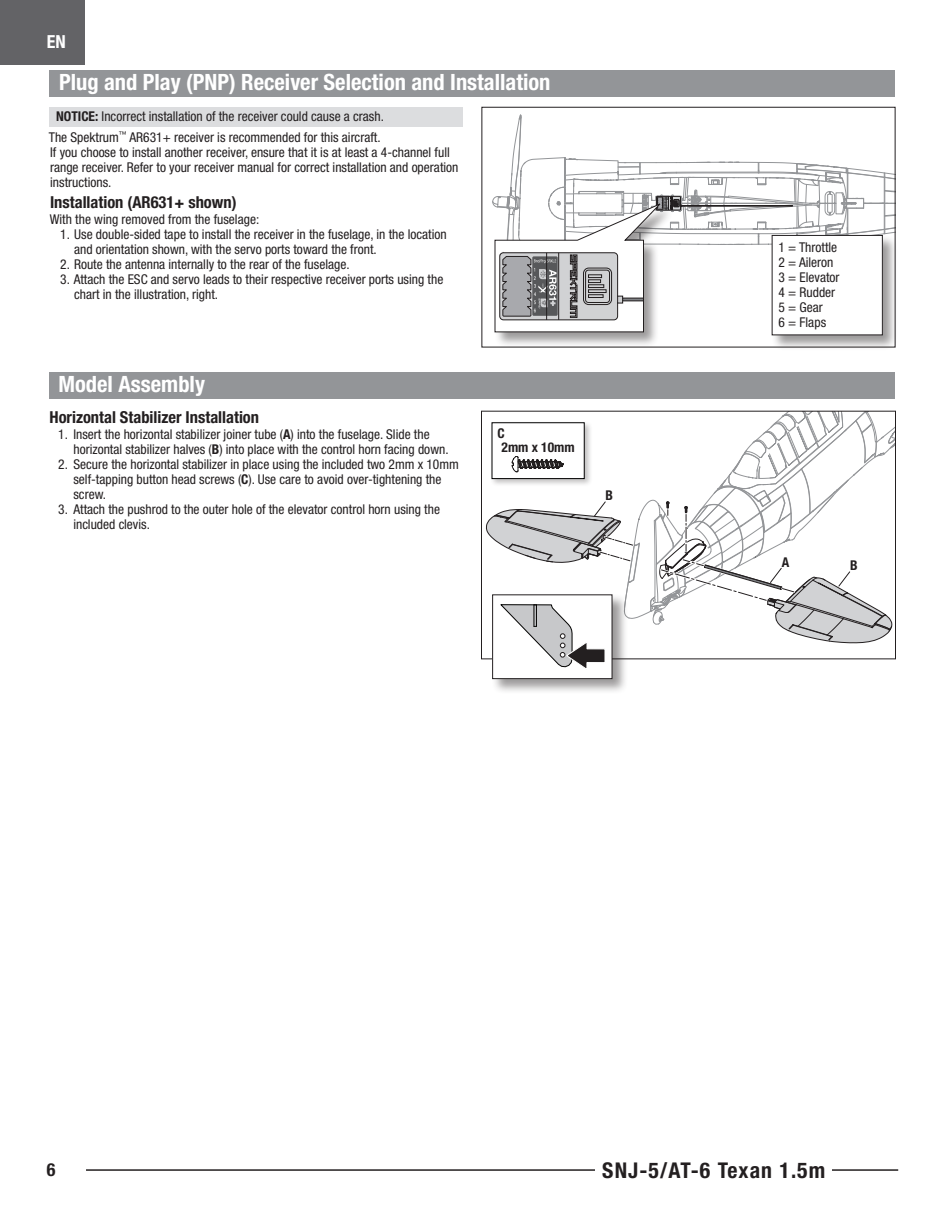
<style>
.page{position:relative;width:945px;height:1215px;background:#fff}
.page>*{position:absolute;margin:0;border:0;box-sizing:border-box;transform-origin:0 0}
.EFL_Main_Header{font:700 condensed 22.5px "Helvetica Neue LT Std";color:#fff}
.t1{font:700 condensed 21.75px "Helvetica Neue LT Std";letter-spacing:.05em;color:#231f20}
.t2{font:700 condensed 18px "Helvetica Neue LT Std";color:#fff}
.t3{font:700 condensed 18px "Helvetica Neue LT Std";color:#231f20}
.EFL_Sub-header{font:700 condensed 16.5px "Helvetica Neue LT Std";color:#231f20}
.EFL_Body_Text{font:condensed 13.5px/15px "Helvetica Neue LT Std";color:#231f20}
.EFL_Notice{font:condensed 13.5px "Helvetica Neue LT Std";color:#231f20}
.Body_Text{font:700 condensed 13.5px "Helvetica Neue LT Std";color:#231f20}
.s1{font-weight:700}
</style>
<div class="page">
<div style="left:50px;top:107px;width:413px;height:19px;background:#dcdddf"></div>
<div style="left:0;top:0;width:85px;height:64px;background:#636366"></div>
<hr style="left:86px;top:1169px;width:812px;height:2px;background:#231f20">
<div style="left:595px;top:1161px;width:236px;height:18px;background:#fff"></div>
<div style="left:50px;top:372px;width:846px;height:27px;background:#939598"></div>
<svg style="left:481px;top:106px;width:4px;height:554px"></svg>
<div style="left:50px;top:70px;width:846px;height:27px;background:#939598"></div>
<svg style="left:485px;top:70px;width:411px;height:621px"></svg>
<h3 class="t2" style="left:47px;top:31px;width:20px">EN</h3>
<p class="EFL_Main_Header" style="left:59px;top:69px;width:493px">Plug and Play (PNP) Receiver Selection and Installation</p>
<p class="EFL_Notice" style="left:56px;top:108px;width:329px"><span class="s1">NOTICE:</span> Incorrect installation of the receiver could cause a crash.</p>
<p class="EFL_Body_Text" style="left:49px;top:130px;width:333px">The Spektrum<sup>™</sup> AR631+ receiver is recommended for this aircraft.</p>
<p class="EFL_Body_Text" style="left:50px;top:145px;width:410px">If you choose to install another receiver, ensure that it is at least a 4-channel full range receiver. Refer to your receiver manual for correct installation and operation instructions.</p>
<p class="EFL_Sub-header" style="left:50px;top:192px;width:188px">Installation (AR631+ shown)</p>
<p class="EFL_Body_Text" style="left:50px;top:212px;width:211px">With the wing removed from the fuselage:</p>
<p class="EFL_Body_Text" style="left:74px;top:227px;width:374px;text-indent:-14px">1. Use double-sided tape to install the receiver in the fuselage, in the location and orientation shown, with the servo ports toward the front.</p>
<p class="EFL_Body_Text" style="left:60px;top:257px;width:291px">2. Route the antenna internally to the rear of the fuselage.</p>
<p class="EFL_Body_Text" style="left:74px;top:272px;width:371px;text-indent:-14px">3. Attach the ESC and servo leads to their respective receiver ports using the chart in the illustration, right.</p>
<p class="EFL_Main_Header" style="left:58px;top:371px;width:148px">Model Assembly</p>
<p class="EFL_Sub-header" style="left:50px;top:407px;width:211px">Horizontal Stabilizer Installation</p>
<p class="EFL_Body_Text" style="left:74px;top:427px;width:377px;text-indent:-15px">1. Insert the horizontal stabilizer joiner tube (<span class="s1">A</span>) into the fuselage. Slide the horizontal stabilizer halves (<span class="s1">B</span>) into place with the control horn facing down.</p>
<p class="EFL_Body_Text" style="left:74px;top:457px;width:387px;text-indent:-15px">2. Secure the horizontal stabilizer in place using the included two 2mm x 10mm self-tapping button head screws (<span class="s1">C</span>). Use care to avoid over-tightening the screw.</p>
<p class="EFL_Body_Text" style="left:74px;top:502px;width:368px;text-indent:-15px">3. Attach the pushrod to the outer hole of the elevator control horn using the included clevis.</p>
<p class="Body_Text" style="left:497px;top:425px;width:9px">C</p>
<p class="Body_Text" style="left:502px;top:439px;width:75px">2mm x 10mm</p>
<p class="Body_Text" style="left:606px;top:487px;width:9px">B</p>
<p class="EFL_Body_Text" style="left:778px;top:240px;width:60px">1 = Throttle</p>
<p class="EFL_Body_Text" style="left:778px;top:255px;width:57px">2 = Aileron</p>
<p class="EFL_Body_Text" style="left:778px;top:270px;width:63px">3 = Elevator</p>
<p class="EFL_Body_Text" style="left:778px;top:285px;width:58px">4 = Rudder</p>
<p class="EFL_Body_Text" style="left:778px;top:300px;width:46px">5 = Gear</p>
<p class="EFL_Body_Text" style="left:778px;top:315px;width:49px">6 = Flaps</p>
<p class="Body_Text" style="left:782px;top:554px;width:9px">A</p>
<p class="Body_Text" style="left:850px;top:557px;width:9px">B</p>
<h3 class="t3" style="left:47px;top:1159px;width:10px">6</h3>
<h2 class="t1" style="left:602px;top:1157px;width:225px">SNJ-5/AT-6 Texan 1.5m</h2>
</div>
